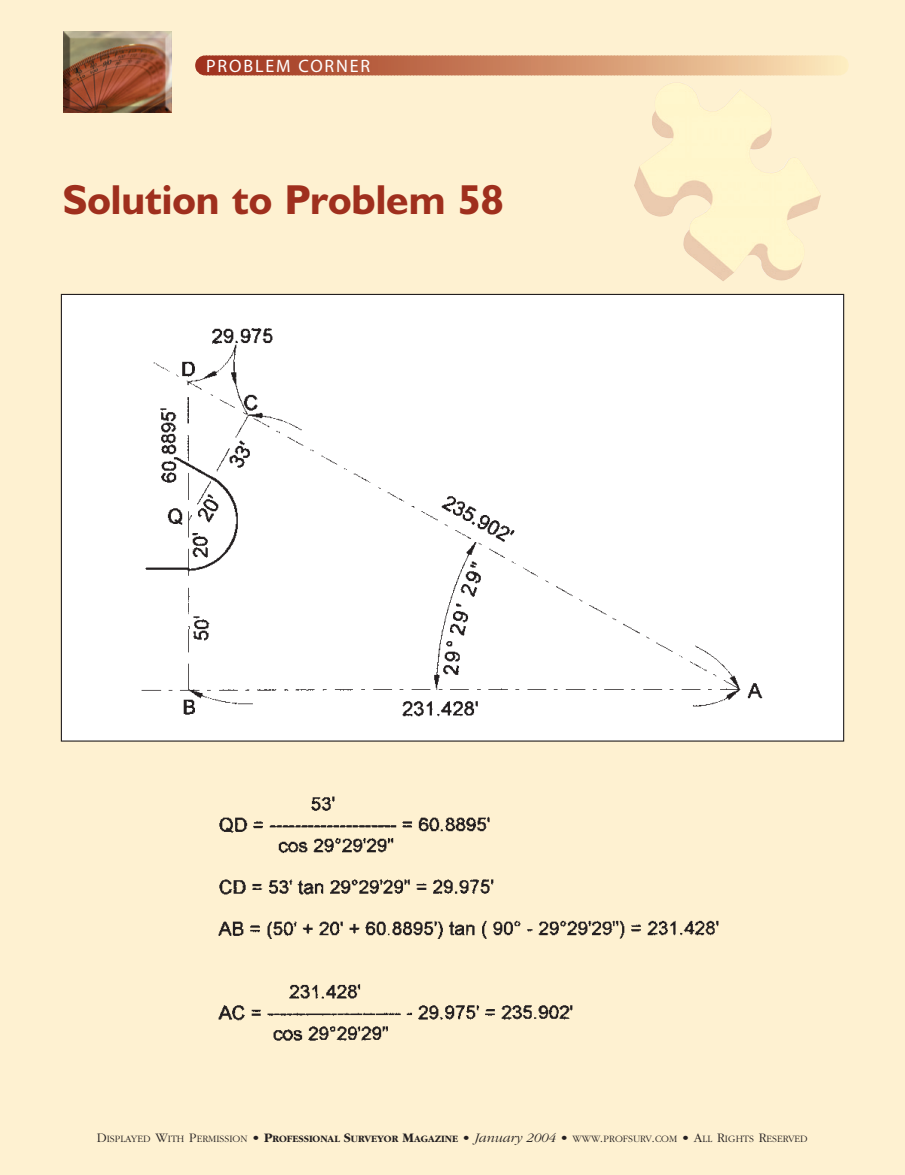
<style>
.page{position:relative;width:905px;height:1175px;background:#fff}
.page>*{position:absolute;margin:0;border:0;box-sizing:border-box;transform-origin:0 0}
.t1{font:700 42px "Humanist 521 BT";color:#9f2f1d}
.t2{font:18px "Myriad";letter-spacing:.105em;color:#fff}
.t3{font:300 10.2px "Garamond";color:#231f20}
.s1{font-size:13.5px}
.s2{font-weight:700;font-size:13.5px}
.s3{font-weight:700}
.s4{font-style:italic;font-size:13.5px}
</style>
<div class="page">
<div style="left:0;top:0;width:904px;height:1174px;background:#fef1d1"></div>
<div style="left:61px;top:294px;width:782px;height:447px;background:#fff"></div>
<img style="left:141px;top:328px;width:622px;height:389px">
<img style="left:218px;top:796px;width:501px;height:245px">
<img style="left:64px;top:31px;width:108px;height:81px">
<svg style="left:195px;top:56px;width:654px;height:19px;background:#cd8865"></svg>
<img style="left:634px;top:83px;width:187px;height:198px">
<h2 class="t2" style="left:206px;top:59px;width:165px">PROBLEM CORNER</h2>
<h1 class="t1" style="left:62px;top:188px;width:443px">Solution to Problem 58</h1>
<p class="t3" style="left:97px;top:1135px;width:712px"><span class="s1">D</span>ISPLAYED <span class="s1">W</span>ITH <span class="s1">P</span>ERMISSION <span class="s2">• P</span><span class="s3">ROFESSIONAL</span> <span class="s2">S</span><span class="s3">URVEYOR</span> <span class="s2">M</span><span class="s3">AGAZINE</span> <span class="s2">•</span> <span class="s4">January 2004</span> <span class="s2">•</span> WWW<span class="s1">.</span>PROFSURV<span class="s1">.</span>COM <span class="s2">•</span> <span class="s1">A</span>LL <span class="s1">R</span>IGHTS <span class="s1">R</span>ESERVED</p>
</div>
